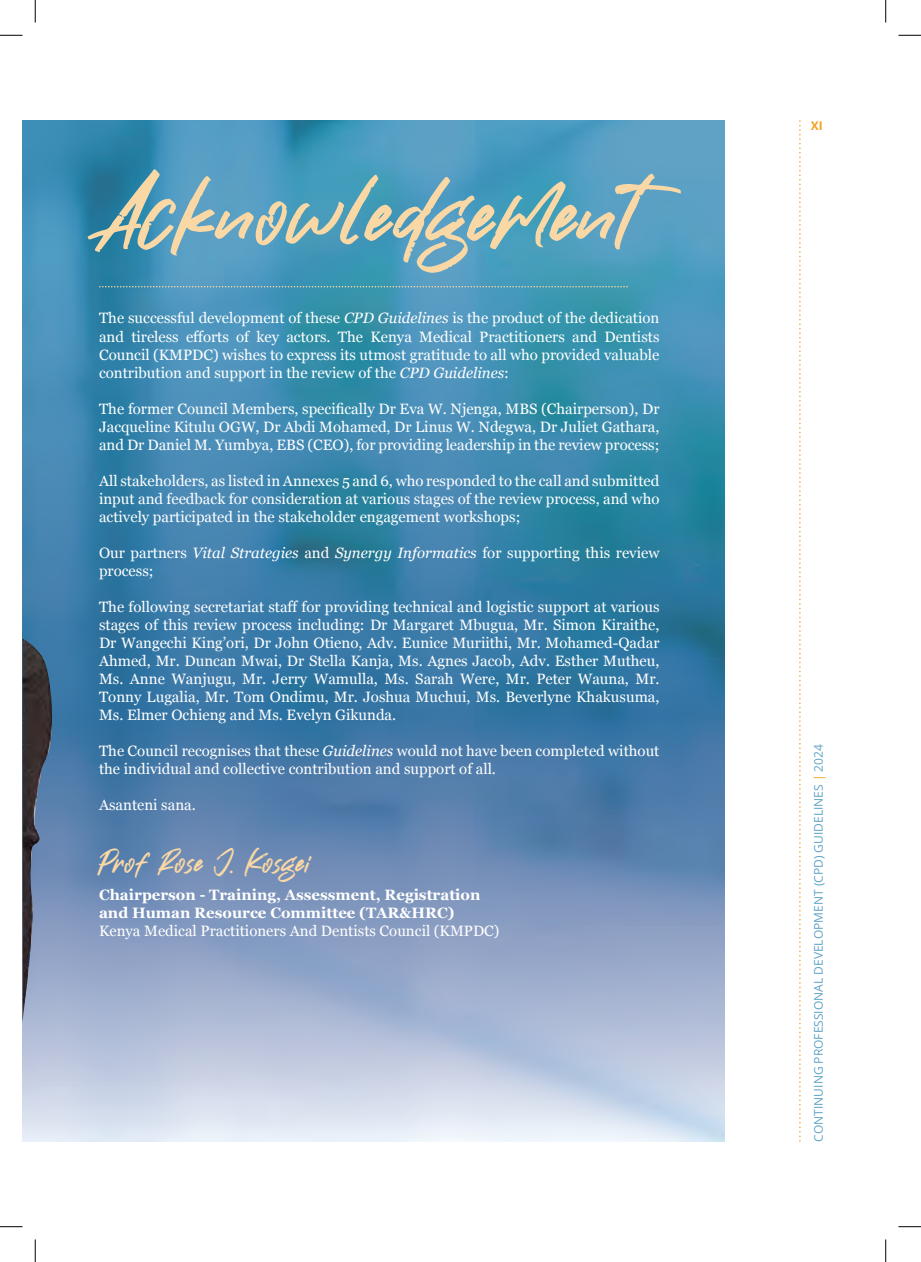
<style>
.page{position:relative;width:921px;height:1262px;background:#fff}
.page>*{position:absolute;margin:0;border:0;box-sizing:border-box;transform-origin:0 0}
.t1{font:108px "No Debate";color:#fad8a5}
.t2{font:36px "No Debate";color:#fad8a5}
.t3{font:15px/18px "Georgia";color:#fff;text-align:justify}
.t4{font:700 15px/18px "Georgia";color:#fff}
.t5{font:12px "Open Sans";color:#5fa3c6}
.t6{font:700 12px "Open Sans";color:#f4a120}
.s1{font-style:italic}
.s2{color:#f4a120}
</style>
<div class="page">
<svg style="left:799px;top:120px;width:2px;height:1021px"></svg>
<img style="left:22px;top:120px;width:703px;height:1021px">
<svg style="left:99px;top:286px;width:529px;height:1px"></svg>
<img style="left:22px;top:638px;width:32px;height:383px">
<svg style="left:0;top:35px;width:22px;height:1px"></svg>
<svg style="left:898px;top:35px;width:23px;height:1px"></svg>
<svg style="left:0;top:1226px;width:22px;height:1px"></svg>
<svg style="left:898px;top:1226px;width:23px;height:1px"></svg>
<svg style="left:35px;top:0;width:1px;height:23px"></svg>
<svg style="left:35px;top:1239px;width:1px;height:22px"></svg>
<svg style="left:885px;top:0;width:1px;height:23px"></svg>
<svg style="left:885px;top:1239px;width:1px;height:22px"></svg>
<h1 class="t1" style="left:99px;top:165px;width:541px">Acknowledgement</h1>
<p class="t3" style="left:99px;top:308px;width:562px">The successful development of these <span class="s1">CPD Guidelines</span> is the product of the dedication and tireless efforts of key actors. The Kenya Medical Practitioners and Dentists Council (KMPDC) wishes to express its utmost gratitude to all who provided valuable contribution and support in the review of the <span class="s1">CPD Guidelines</span>:</p>
<p class="t3" style="left:99px;top:398px;width:562px">The former Council Members, specifically Dr Eva W. Njenga, MBS (Chairperson), Dr Jacqueline Kitulu OGW, Dr Abdi Mohamed, Dr Linus W. Ndegwa, Dr Juliet Gathara, and Dr Daniel M. Yumbya, EBS (CEO), for providing leadership in the review process;</p>
<p class="t3" style="left:99px;top:470px;width:562px">All stakeholders, as listed in Annexes 5 and 6, who responded to the call and submitted input and feedback for consideration at various stages of the review process, and who actively participated in the stakeholder engagement workshops;</p>
<p class="t3" style="left:99px;top:542px;width:562px">Our partners <span class="s1">Vital Strategies</span> and <span class="s1">Synergy Informatics</span> for supporting this review process;</p>
<p class="t3" style="left:99px;top:596px;width:562px">The following secretariat staff for providing technical and logistic support at various stages of this review process including: Dr Margaret Mbugua, Mr. Simon Kiraithe, Dr Wangechi King’ori, Dr John Otieno, Adv. Eunice Muriithi, Mr. Mohamed-Qadar Ahmed, Mr. Duncan Mwai, Dr Stella Kanja, Ms. Agnes Jacob, Adv. Esther Mutheu, Ms. Anne Wanjugu, Mr. Jerry Wamulla, Ms. Sarah Were, Mr. Peter Wauna, Mr.<br>Tonny Lugalia, Mr. Tom Ondimu, Mr. Joshua Muchui, Ms. Beverlyne Khakusuma, Ms. Elmer Ochieng and Ms. Evelyn Gikunda.</p>
<p class="t3" style="left:99px;top:740px;width:562px">The Council recognises that these <span class="s1">Guidelines</span> would not have been completed without the individual and collective contribution and support of all.</p>
<p class="t3" style="left:99px;top:794px;width:98px">Asanteni sana.</p>
<h2 class="t2" style="left:99px;top:846px;width:213px">Prof Rose J. Kosgei</h2>
<p class="t4" style="left:99px;top:884px;width:383px">Chairperson - Training, Assessment, Registration and Human Resource Committee (TAR&amp;HRC)</p>
<p class="t3" style="left:99px;top:920px;width:402px">Kenya Medical Practitioners And Dentists Council (KMPDC)</p>
<p class="t6" style="left:811px;top:117px;width:13px">XI</p>
<p class="t5" style="left:810px;top:1141px;width:399px;rotate:-90deg">CONTINUING PROFESSIONAL DEVELOPMENT (CPD) GUIDELINES <span class="s2">|</span> 2024</p>
</div>
